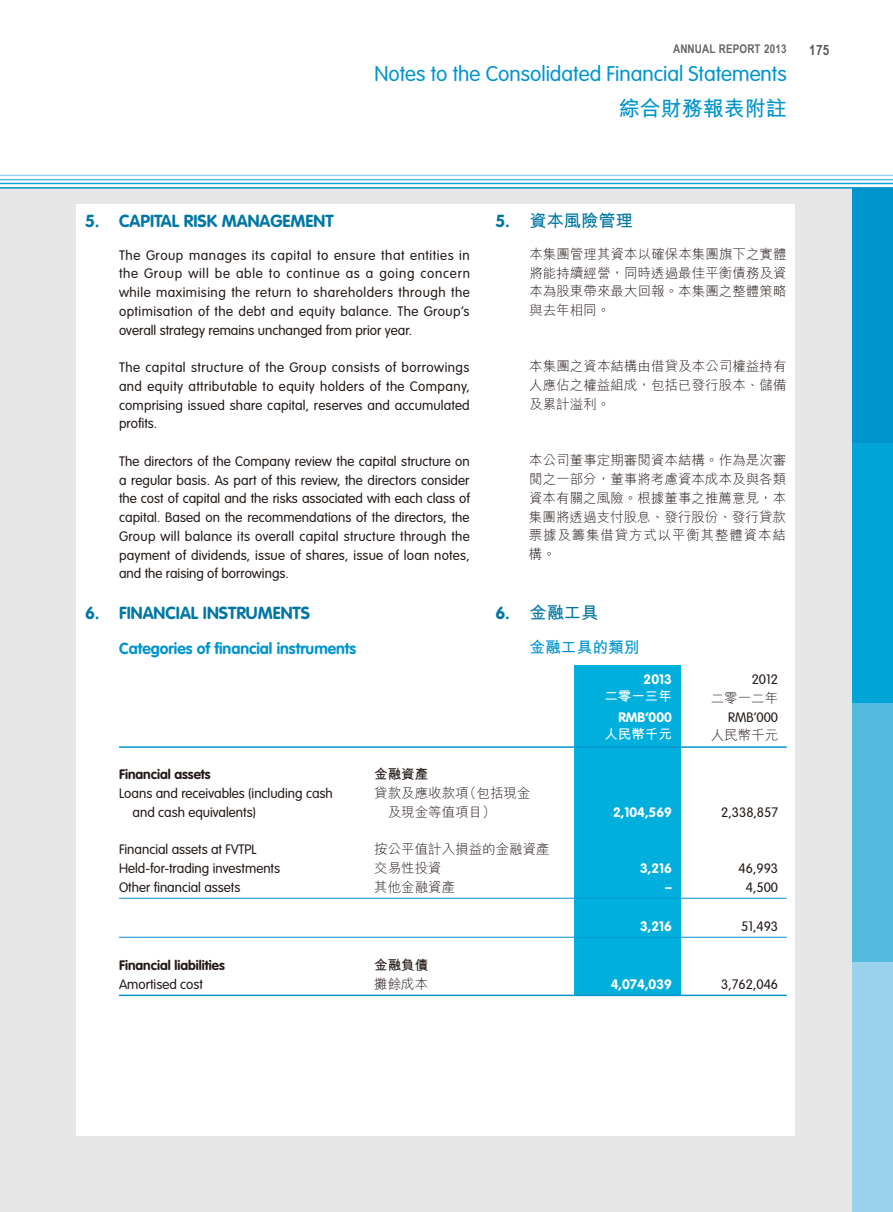
<style>
.page{position:relative;width:893px;height:1212px;background:#fff}
.page>*{position:absolute;margin:0;border:0;box-sizing:border-box;transform-origin:0 0}
.t1{font:300 21px "VAG Rounded Std";color:#0094cc}
.t2{font:700 21px "M Hei HK";color:#0094cc}
.t3{font:700 17.25px "VAG Rounded Std";color:#0077a3}
.t4{font:700 17.25px "M Hei HK";color:#0077a3}
.t5{font:700 15.75px "VAG Rounded Std";color:#0094cc}
.t6{font:700 15.75px "M Hei HK";color:#0094cc}
.t7{font:700 14.25px "Arial Narrow";color:#595857}
.t8{font:300 13.5px/18.8px "VAG Rounded Std";color:#231916;text-align:justify}
.t9{font:300 13.5px/18.8px "M Hei HK";letter-spacing:.005em;color:#231916;text-align:justify}
.t10{font:700 13.5px "VAG Rounded Std";color:#fff}
.t11{font:700 13.5px "VAG Rounded Std";color:#231916}
.t12{font:700 13.5px "M Hei HK";color:#fff}
.t13{font:700 13.5px "M Hei HK";color:#231916}
.t14{font:700 12px "Arial Narrow";letter-spacing:.015em;color:#666565}
.s1{font-family:"VAG Rounded Std"}
</style>
<div class="page">
<div style="left:0;top:187px;width:893px;height:1025px;background:#e6e6e7"></div>
<div style="left:77px;top:204px;width:718px;height:931px;background:#fff"></div>
<div style="left:852px;top:188px;width:41px;height:256px;background:#0094cc"></div>
<div style="left:852px;top:443px;width:41px;height:261px;background:#00a5d6"></div>
<div style="left:852px;top:703px;width:41px;height:259px;background:#53bae0"></div>
<div style="left:852px;top:962px;width:41px;height:250px;background:#9ad2eb"></div>
<hr style="left:0;top:187px;width:893px;height:2px;background:#0094cc">
<hr style="left:0;top:183px;width:893px;height:1px;background:#00a5d6">
<hr style="left:0;top:179px;width:893px;height:1px;background:#53bae0">
<hr style="left:0;top:175px;width:893px;height:1px;background:#9ad2eb">
<div style="left:574px;top:666px;width:106px;height:330px;background:#00afdb"></div>
<hr style="left:119px;top:746px;width:668px;height:2px;background:#0094cc">
<hr style="left:119px;top:898px;width:668px;height:1px;background:#0094cc">
<hr style="left:119px;top:937px;width:668px;height:1px;background:#0094cc">
<hr style="left:119px;top:994px;width:668px;height:2px;background:#0094cc">
<p class="t14" style="left:673px;top:40px;width:115px">ANNUAL REPORT 2013</p>
<p class="t7" style="left:809px;top:39px;width:21px">175</p>
<h1 class="t1" style="left:374px;top:62px;width:414px">Notes to the Consolidated Financial Statements</h1>
<h1 class="t2" style="left:619px;top:93px;width:169px">綜合財務報表附註</h1>
<p class="t3" style="left:85px;top:211px;width:250px">5. CAPITAL RISK MANAGEMENT</p>
<p class="t8" style="left:119px;top:246px;width:352px">The Group manages its capital to ensure that entities in the Group will be able to continue as a going concern while maximising the return to shareholders through the optimisation of the debt and equity balance. The Group’s overall strategy remains unchanged from prior year.</p>
<p class="t8" style="left:119px;top:358px;width:352px">The capital structure of the Group consists of borrowings and equity attributable to equity holders of the Company, comprising issued share capital, reserves and accumulated profits.</p>
<p class="t8" style="left:119px;top:452px;width:352px">The directors of the Company review the capital structure on a regular basis. As part of this review, the directors consider the cost of capital and the risks associated with each class of capital. Based on the recommendations of the directors, the Group will balance its overall capital structure through the payment of dividends, issue of shares, issue of loan notes, and the raising of borrowings.</p>
<p class="t3" style="left:85px;top:603px;width:227px">6. FINANCIAL INSTRUMENTS</p>
<p class="t5" style="left:119px;top:639px;width:239px">Categories of financial instruments</p>
<p class="t4" style="left:495px;top:208px;width:139px"><span class="s1">5.</span> 資本風險管理</p>
<p class="t9" style="left:529px;top:244px;width:259px">本集團管理其資本以確保本集團旗下之實體將能持續經營，同時透過最佳平衡債務及資本為股東帶來最大回報。本集團之整體策略與去年相同。</p>
<p class="t9" style="left:529px;top:357px;width:259px">本集團之資本結構由借貸及本公司權益持有人應佔之權益組成，包括已發行股本、儲備及累計溢利。</p>
<p class="t9" style="left:529px;top:451px;width:259px">本公司董事定期審閱資本結構。作為是次審閱之一部分，董事將考慮資本成本及與各類資本有關之風險。根據董事之推薦意見，本集團將透過支付股息、發行股份、發行貸款票據及籌集借貸方式以平衡其整體資本結構。</p>
<p class="t4" style="left:495px;top:600px;width:105px"><span class="s1">6.</span> 金融工具</p>
<p class="t6" style="left:529px;top:636px;width:112px">金融工具的類別</p>
<p class="t10" style="left:644px;top:671px;width:30px">2013</p>
<p class="t8" style="left:752px;top:670px;width:28px">2012</p>
<p class="t12" style="left:604px;top:686px;width:69px">二零一三年</p>
<p class="t9" style="left:711px;top:688px;width:69px">二零一二年</p>
<p class="t10" style="left:618px;top:709px;width:55px">RMB’000</p>
<p class="t8" style="left:728px;top:708px;width:51px">RMB’000</p>
<p class="t12" style="left:604px;top:724px;width:69px">人民幣千元</p>
<p class="t9" style="left:711px;top:726px;width:69px">人民幣千元</p>
<p class="t11" style="left:119px;top:766px;width:93px">Financial assets</p>
<p class="t13" style="left:374px;top:764px;width:55px">金融資產</p>
<p class="t8" style="left:119px;top:784px;width:215px">Loans and receivables (including cash</p>
<p class="t9" style="left:374px;top:783px;width:158px">貸款及應收款項（包括現金</p>
<p class="t8" style="left:133px;top:803px;width:125px">and cash equivalents)</p>
<p class="t9" style="left:388px;top:802px;width:109px">及現金等值項目）</p>
<p class="t10" style="left:613px;top:804px;width:60px">2,104,569</p>
<p class="t8" style="left:721px;top:803px;width:58px">2,338,857</p>
<p class="t8" style="left:119px;top:841px;width:139px">Financial assets at FVTPL</p>
<p class="t9" style="left:374px;top:840px;width:177px">按公平值計入損益的金融資產</p>
<p class="t8" style="left:119px;top:859px;width:163px">Held-for-trading investments</p>
<p class="t9" style="left:374px;top:858px;width:69px">交易性投資</p>
<p class="t10" style="left:640px;top:860px;width:33px">3,216</p>
<p class="t8" style="left:739px;top:859px;width:41px">46,993</p>
<p class="t8" style="left:119px;top:878px;width:123px">Other financial assets</p>
<p class="t9" style="left:374px;top:877px;width:82px">其他金融資產</p>
<p class="t10" style="left:665px;top:879px;width:8px">–</p>
<p class="t8" style="left:746px;top:878px;width:34px">4,500</p>
<p class="t10" style="left:640px;top:918px;width:33px">3,216</p>
<p class="t8" style="left:741px;top:917px;width:39px">51,493</p>
<p class="t11" style="left:119px;top:957px;width:107px">Financial liabilities</p>
<p class="t13" style="left:374px;top:955px;width:56px">金融負債</p>
<p class="t8" style="left:119px;top:975px;width:85px">Amortised cost</p>
<p class="t9" style="left:374px;top:974px;width:56px">攤餘成本</p>
<p class="t10" style="left:611px;top:976px;width:62px">4,074,039</p>
<p class="t8" style="left:721px;top:975px;width:58px">3,762,046</p>
</div>
